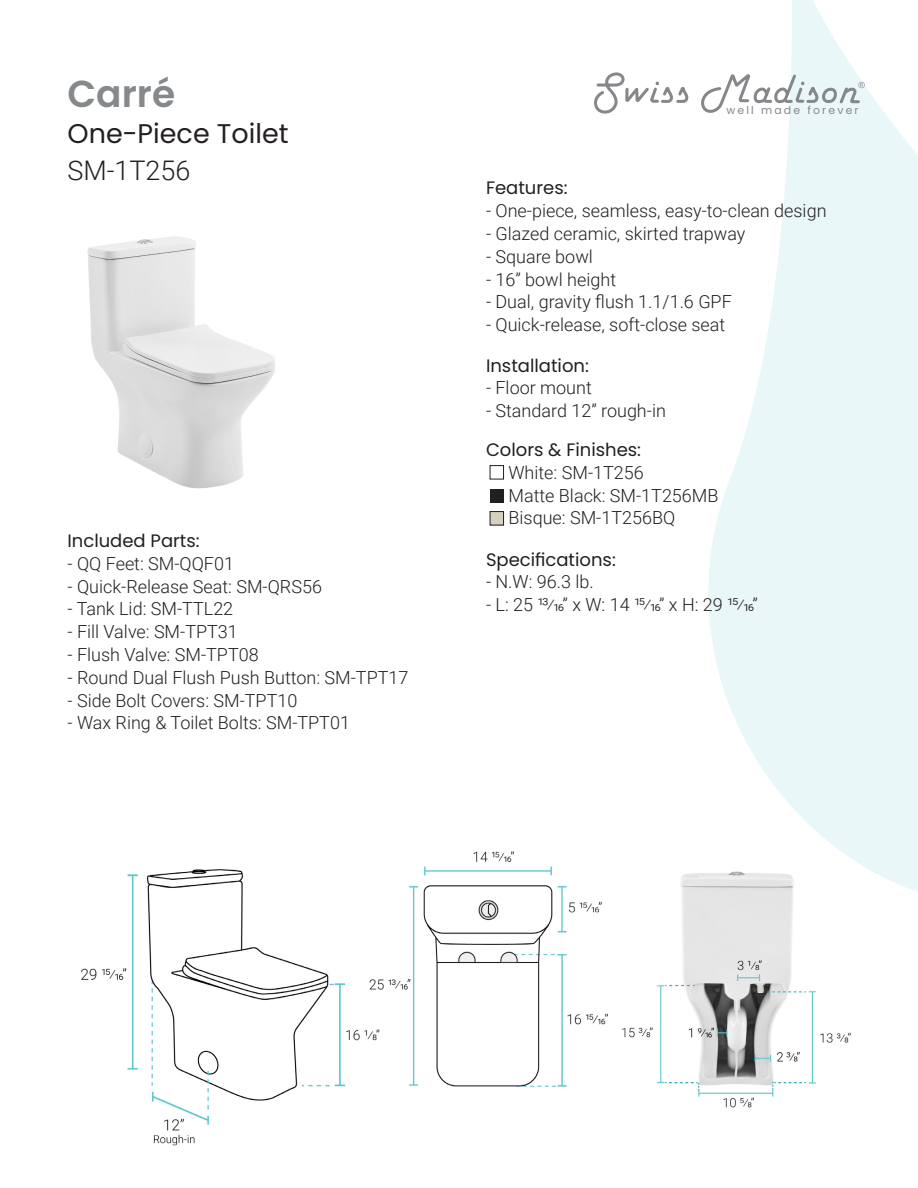
<style>
.page{position:relative;width:918px;height:1188px;background:#fff}
.page>*{position:absolute;margin:0;border:0;box-sizing:border-box;transform-origin:0 0}
.t1{font:600 37.5px "Poppins";color:#85898c}
.t2{font:27px "Poppins";color:#231f20}
.t3{font:300 27px "Roboto";color:#231f20}
.t4{font:300 18px "Roboto";color:#231f20}
.t5{font:18px "Poppins";color:#231f20}
.t6{font:10.8px "Poppins";letter-spacing:.2em;color:#85878a}
</style>
<div class="page">
<img style="left:87px;top:236px;width:188px;height:253px">
<img style="left:622px;top:944px;width:229px;height:164px">
<svg style="left:681px;top:0;width:237px;height:944px;fill:#eaf7f8"></svg>
<img style="left:81px;top:851px;width:527px;height:295px">
<div style="left:490px;top:465px;width:14px;height:14px;border:1px solid #231f20"></div>
<div style="left:490px;top:489px;width:14px;height:13px;background:#231f20"></div>
<div style="left:490px;top:511px;width:14px;height:14px;border:1px solid #231f20"></div>
<svg style="left:594px;top:72px;width:96px;height:48px"></svg>
<svg style="left:700px;top:72px;width:165px;height:43px"></svg>
<p class="t1" style="left:68px;top:72px;width:109px">Carré</p>
<p class="t2" style="left:68px;top:118px;width:223px">One-Piece Toilet</p>
<p class="t3" style="left:68px;top:152px;width:125px">SM-1T256</p>
<p class="t5" style="left:68px;top:530px;width:134px">Included Parts:</p>
<p class="t4" style="left:68px;top:551px;width:168px">- QQ Feet: SM-QQF01</p>
<p class="t4" style="left:68px;top:574px;width:256px">- Quick-Release Seat: SM-QRS56</p>
<p class="t4" style="left:68px;top:596px;width:167px">- Tank Lid: SM-TTL22</p>
<p class="t4" style="left:68px;top:619px;width:172px">- Fill Valve: SM-TPT31</p>
<p class="t4" style="left:68px;top:642px;width:193px">- Flush Valve: SM-TPT08</p>
<p class="t4" style="left:68px;top:665px;width:342px">- Round Dual Flush Push Button: SM-TPT17</p>
<p class="t4" style="left:68px;top:688px;width:231px">- Side Bolt Covers: SM-TPT10</p>
<p class="t4" style="left:68px;top:710px;width:284px">- Wax Ring &amp; Toilet Bolts: SM-TPT01</p>
<p class="t6" style="left:726px;top:104px;width:134px">well made forever</p>
<p class="t5" style="left:486px;top:178px;width:83px">Features:</p>
<p class="t4" style="left:486px;top:198px;width:342px">- One-piece, seamless, easy-to-clean design</p>
<p class="t4" style="left:486px;top:221px;width:261px">- Glazed ceramic, skirted trapway</p>
<p class="t4" style="left:486px;top:244px;width:108px">- Square bowl</p>
<p class="t4" style="left:486px;top:267px;width:132px">- 16” bowl height</p>
<p class="t4" style="left:486px;top:289px;width:247px">- Dual, gravity flush 1.1/1.6 GPF</p>
<p class="t4" style="left:486px;top:312px;width:241px">- Quick-release, soft-close seat</p>
<p class="t5" style="left:486px;top:355px;width:104px">Installation:</p>
<p class="t4" style="left:486px;top:375px;width:107px">- Floor mount</p>
<p class="t4" style="left:486px;top:398px;width:181px">- Standard 12” rough-in</p>
<p class="t5" style="left:486px;top:439px;width:157px">Colors &amp; Finishes:</p>
<p class="t4" style="left:508px;top:460px;width:137px">White: SM-1T256</p>
<p class="t4" style="left:508px;top:483px;width:212px">Matte Black: SM-1T256MB</p>
<p class="t4" style="left:508px;top:505px;width:168px">Bisque: SM-1T256BQ</p>
<p class="t5" style="left:486px;top:549px;width:131px">Specifications:</p>
<p class="t4" style="left:486px;top:569px;width:109px">- N.W: 96.3 lb.</p>
<p class="t4" style="left:486px;top:592px;width:273px">- L: 25 13/16” x W: 14 15/16” x H: 29 15/16”</p>
</div>
